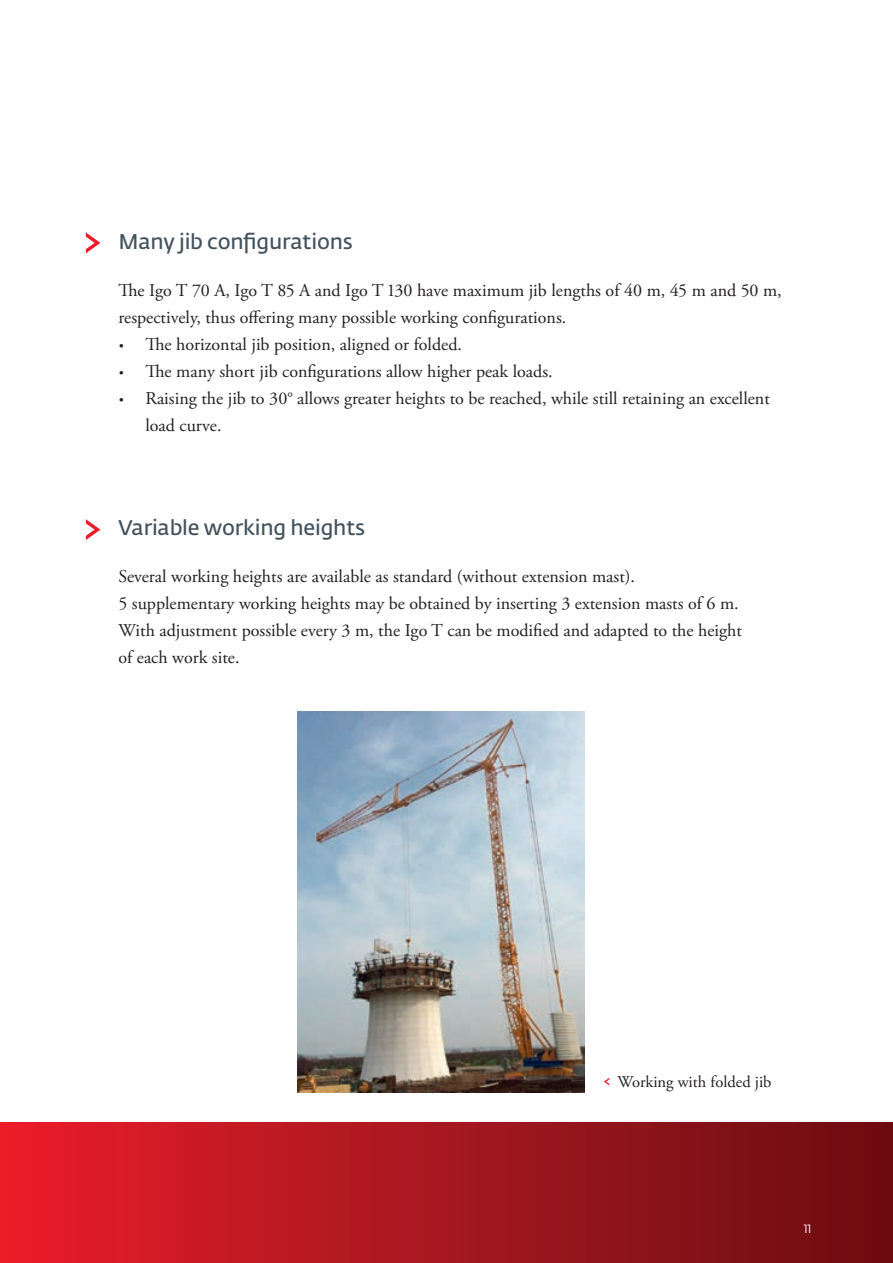
<style>
.page{position:relative;width:893px;height:1263px;background:#fff}
.page>*{position:absolute;margin:0;border:0;box-sizing:border-box;transform-origin:0 0}
.t1{font:600 21px "Fedra Sans Pro";letter-spacing:-.01em;color:#41525c}
.t2{font:18px/27px "Adobe Garamond Pro";color:#231f20}
.t3{font:16.5px "Adobe Garamond Pro";color:#231f20}
.t4{font:12px "Fedra Sans Pro";color:#fff}
.s1{font-family:"Fedra Sans Pro";font-size:12px}
</style>
<div class="page">
<svg style="left:86px;top:232px;width:14px;height:21px"></svg>
<svg style="left:86px;top:519px;width:14px;height:21px"></svg>
<img style="left:298px;top:711px;width:286px;height:382px">
<svg style="left:604px;top:1078px;width:5px;height:7px"></svg>
<div style="left:0;top:1123px;width:893px;height:140px;background:linear-gradient(to right,#e81e2b,#680e12)"></div>
<p class="t1" style="left:118px;top:229px;width:236px">Many jib configurations</p>
<p class="t2" style="left:118px;top:277px;width:665px">The Igo T 70 A, Igo T 85 A and Igo T 130 have maximum jib lengths of 40 m, 45 m and 50 m, respectively, thus offering many possible working configurations.</p>
<p class="t2" style="left:118px;top:331px;width:345px"><span class="s1">•</span> The horizontal jib position, aligned or folded.</p>
<p class="t2" style="left:118px;top:358px;width:436px"><span class="s1">•</span> The many short jib configurations allow higher peak loads.</p>
<p class="t2" style="left:145px;top:385px;width:626px;text-indent:-27px"><span class="s1">•</span> Raising the jib to 30° allows greater heights to be reached, while still retaining an excellent load curve.</p>
<p class="t1" style="left:118px;top:515px;width:248px">Variable working heights</p>
<p class="t2" style="left:118px;top:564px;width:625px">Several working heights are available as standard (without extension mast).<br>5 supplementary working heights may be obtained by inserting 3 extension masts of 6 m.<br>With adjustment possible every 3 m, the Igo T can be modified and adapted to the height of each work site.</p>
<p class="t3" style="left:617px;top:1072px;width:156px">Working with folded jib</p>
<p class="t4" style="left:804px;top:1222px;width:9px">11</p>
</div>
